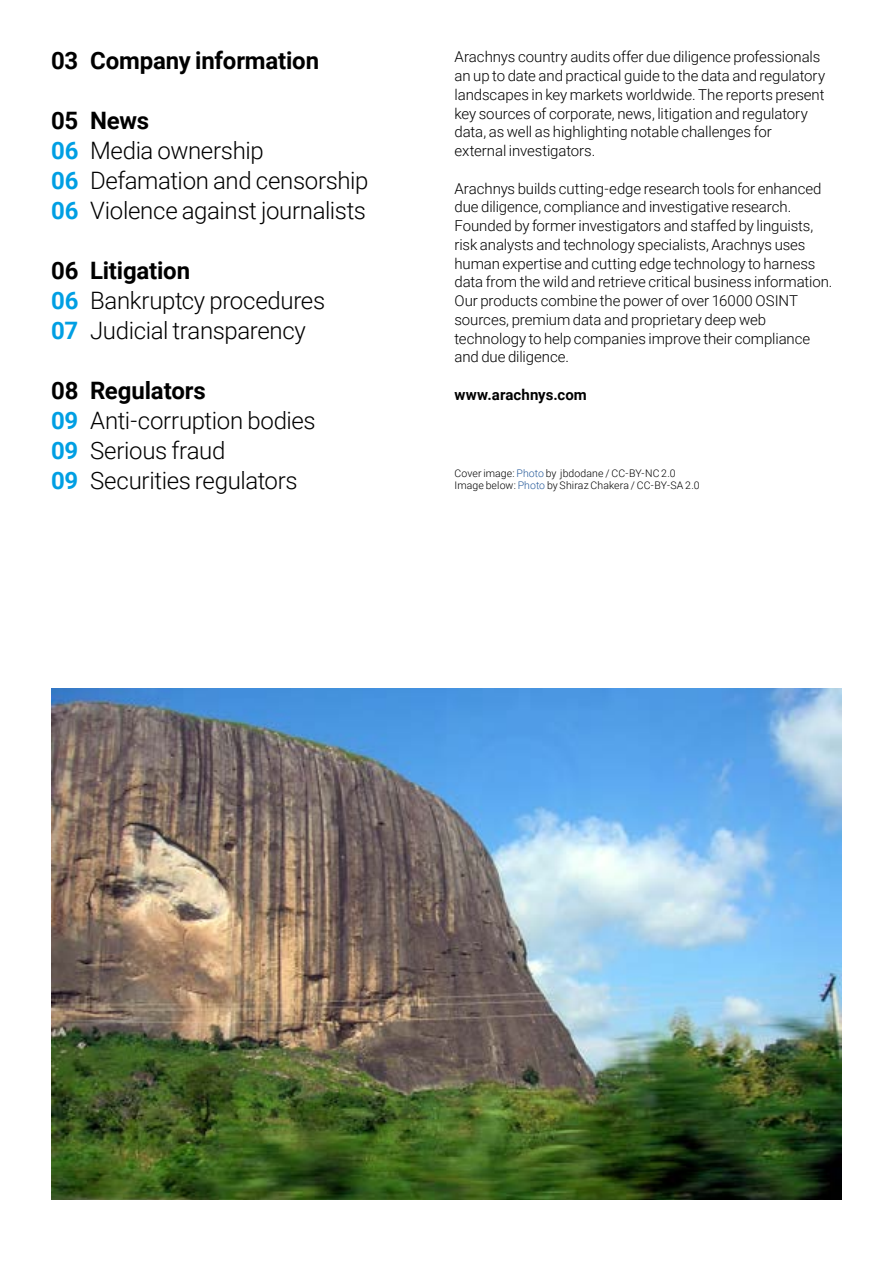
<style>
.page{position:relative;width:893px;height:1263px;background:#fff}
.page>*{position:absolute;margin:0;border:0;box-sizing:border-box;transform-origin:0 0}
.t1{font:300 24px/30px "Roboto";letter-spacing:-.015em;color:#000}
.t2{font:700 24px "Roboto";letter-spacing:-.005em;color:#000}
.t3{font:300 15px/18.8px "Roboto";letter-spacing:-.005em;color:#000}
.t4{font:700 15px "Roboto";letter-spacing:.005em;color:#000}
.t5{font:300 10.5px/12.6px "Roboto";letter-spacing:.01em;color:#000}
.s1{font-weight:700}
.s2{font-weight:700;color:#009fe3}
.s3{color:#275b9b}
</style>
<div class="page">
<img style="left:51px;top:689px;width:791px;height:510px">
<h1 class="t2" style="left:51px;top:44px;width:270px">03 Company information</h1>
<h1 class="t1" style="left:51px;top:105px;width:319px"><span class="s1">05 News<br></span><span class="s2">06</span> Media ownership<br><span class="s2">06</span> Defamation and censorship<br><span class="s2">06</span> Violence against journalists</h1>
<h1 class="t1" style="left:51px;top:255px;width:276px"><span class="s1">06 Litigation<br></span><span class="s2">06</span> Bankruptcy procedures<br><span class="s2">07</span> Judicial transparency</h1>
<h1 class="t1" style="left:51px;top:375px;width:266px"><span class="s1">08 Regulators<br></span><span class="s2">09</span> Anti-corruption bodies<br><span class="s2">09</span> Serious fraud<br><span class="s2">09</span> Securities regulators</h1>
<p class="t3" style="left:454px;top:47px;width:372px">Arachnys country audits offer due diligence professionals an up to date and practical guide to the data and regulatory landscapes in key markets worldwide. The reports present key sources of corporate, news, litigation and regulatory data, as well as highlighting notable challenges for external investigators.</p>
<p class="t3" style="left:454px;top:178px;width:380px">Arachnys builds cutting-edge research tools for enhanced due diligence, compliance and investigative research.<br>Founded by former investigators and staffed by linguists, risk analysts and technology specialists, Arachnys uses human expertise and cutting edge technology to harness data from the wild and retrieve critical business information.<br>Our products combine the power of over 16000 OSINT sources, premium data and proprietary deep web technology to help companies improve their compliance and due diligence.</p>
<p class="t4" style="left:454px;top:384px;width:134px">www.arachnys.com</p>
<p class="t5" style="left:454px;top:466px;width:247px">Cover image: <span class="s3">Photo</span> by jbdodane / CC-BY-NC 2.0<br>Image below: <span class="s3">Photo</span> by Shiraz Chakera / CC-BY-SA 2.0</p>
</div>
